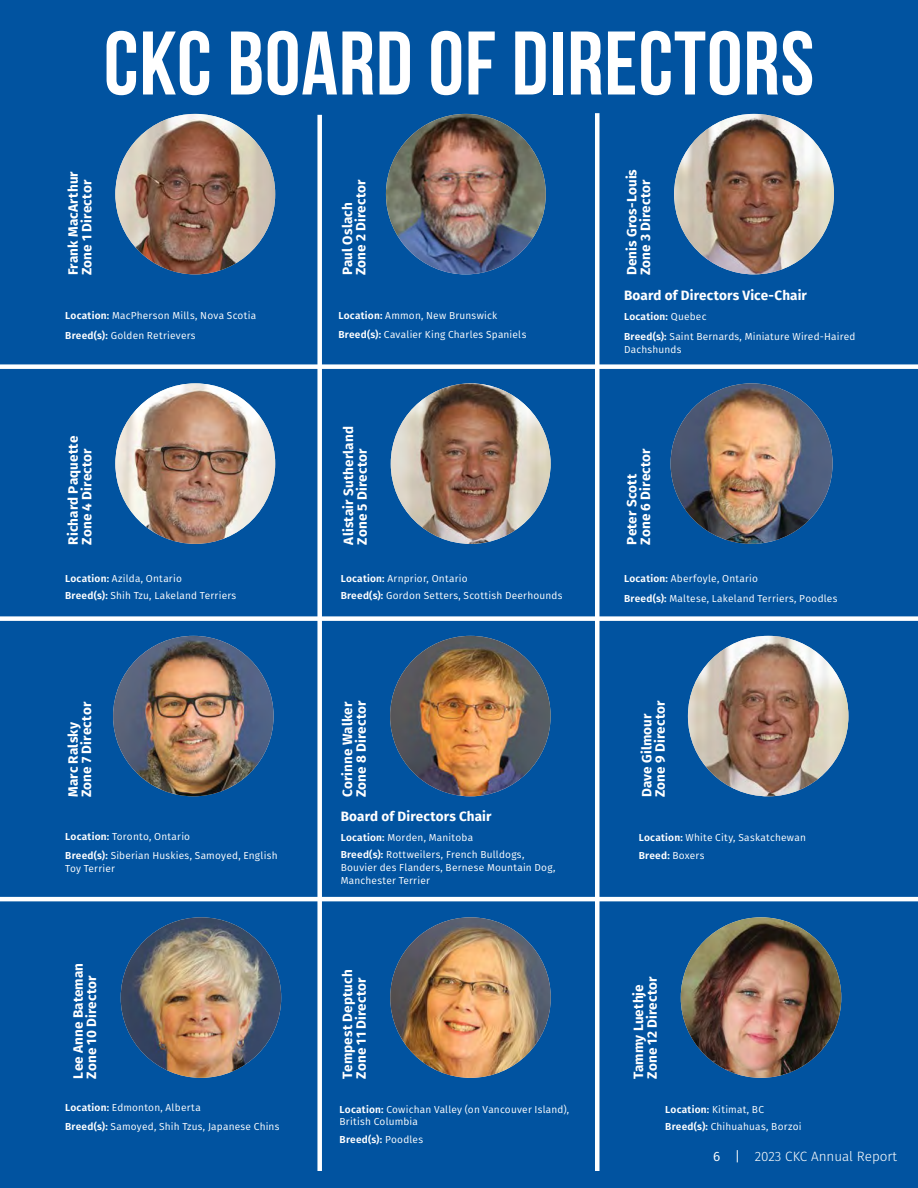
<style>
.page{position:relative;width:918px;height:1188px;background:#fff}
.page>*{position:absolute;margin:0;border:0;box-sizing:border-box;transform-origin:0 0}
.Normal_text{font:700 90px "Bebas Neue";letter-spacing:.01em;color:#fff}
.Normal_text-2{font:700 13.5px "Fira Sans";letter-spacing:.01em;color:#fff}
.t1{font:300 13.5px "Fira Sans";color:#fff}
.Normal_text-3{font:10.2px/12.8px "Fira Sans";letter-spacing:.02em;color:#fff}
.Normal_text-4{font:600 10.2px "Fira Sans";letter-spacing:.025em;color:#fff}
.s1{font-weight:600}
.s2{font-weight:400}
</style>
<div class="page">
<div style="left:0;top:0;width:918px;height:1187px;background:#0153a0"></div>
<img style="left:681px;top:917px;width:160px;height:161px;border-radius:79px">
<img style="left:390px;top:917px;width:161px;height:161px;border-radius:80px">
<img style="left:121px;top:917px;width:160px;height:161px;border-radius:80px">
<img style="left:688px;top:636px;width:160px;height:160px;border-radius:80px">
<img style="left:390px;top:636px;width:161px;height:160px;border-radius:80px">
<img style="left:113px;top:636px;width:161px;height:160px;border-radius:80px">
<div style="left:317px;top:115px;width:5px;height:1056px;background:#fff"></div>
<hr style="left:595px;top:113px;width:4px;height:1058px;background:#fff">
<div style="left:0;top:364px;width:918px;height:5px;background:#fff"></div>
<div style="left:0;top:616px;width:918px;height:5px;background:#fff"></div>
<hr style="left:0;top:897px;width:918px;height:4px;background:#fff">
<img style="left:115px;top:114px;width:160px;height:160px;border-radius:80px">
<img style="left:386px;top:114px;width:160px;height:160px;border-radius:80px">
<img style="left:674px;top:114px;width:160px;height:160px;border-radius:80px">
<img style="left:671px;top:383px;width:162px;height:161px">
<img style="left:115px;top:383px;width:160px;height:161px;border-radius:80px">
<img style="left:391px;top:383px;width:160px;height:161px;border-radius:80px">
<p class="Normal_text" style="left:104px;top:14px;width:712px">CKC BOARD OF DIRECTORS</p>
<p class="Normal_text-2" style="left:62px;top:275px;width:105px;rotate:-90deg">Frank MacArthur</p>
<p class="Normal_text-2" style="left:75px;top:275px;width:97px;rotate:-90deg">Zone 1 Director</p>
<p class="Normal_text-2" style="left:350px;top:275px;width:97px;rotate:-90deg">Zone 2 Director</p>
<p class="Normal_text-2" style="left:621px;top:275px;width:108px;rotate:-90deg">Denis Gros-Louis</p>
<p class="Normal_text-2" style="left:634px;top:275px;width:97px;rotate:-90deg">Zone 3 Director</p>
<p class="Normal_text-2" style="left:336px;top:275px;width:74px;rotate:-90deg">Paul Oslach</p>
<p class="Normal_text-3" style="left:65px;top:308px;width:192px"><span class="s1">Location:</span> MacPherson Mills, Nova Scotia</p>
<p class="Normal_text-3" style="left:65px;top:329px;width:132px"><span class="s1">Breed(s):</span> Golden Retrievers</p>
<p class="Normal_text-2" style="left:62px;top:545px;width:110px;rotate:-90deg">Richard Paquette</p>
<p class="Normal_text-2" style="left:75px;top:545px;width:98px;rotate:-90deg">Zone 4 Director</p>
<p class="Normal_text-3" style="left:65px;top:572px;width:118px"><span class="s1">Location:</span> Azilda, Ontario</p>
<p class="Normal_text-3" style="left:65px;top:589px;width:173px"><span class="s1">Breed(s):</span> Shih Tzu, Lakeland Terriers</p>
<p class="Normal_text-2" style="left:75px;top:797px;width:97px;rotate:-90deg">Zone 7 Director</p>
<p class="Normal_text-2" style="left:62px;top:797px;width:77px;rotate:-90deg">Marc Ralsky</p>
<p class="Normal_text-3" style="left:65px;top:830px;width:126px"><span class="s1">Location:</span> Toronto, Ontario</p>
<p class="Normal_text-3" style="left:65px;top:849px;width:214px"><span class="s1">Breed(s):</span> Siberian Huskies, Samoyed, English<br>Toy Terrier</p>
<p class="Normal_text-2" style="left:67px;top:1079px;width:117px;rotate:-90deg">Lee Anne Bateman</p>
<p class="Normal_text-2" style="left:80px;top:1079px;width:105px;rotate:-90deg">Zone 10 Director</p>
<p class="Normal_text-3" style="left:65px;top:1101px;width:137px"><span class="s1">Location:</span> Edmonton, Alberta</p>
<p class="Normal_text-3" style="left:65px;top:1120px;width:216px"><span class="s1">Breed(s):</span> Samoyed, Shih Tzus, Japanese Chins</p>
<p class="Normal_text-3" style="left:338px;top:308px;width:160px"><span class="s1">Location:</span> Ammon, New Brunswick</p>
<p class="Normal_text-3" style="left:338px;top:328px;width:189px"><span class="s1">Breed(s):</span> Cavalier King Charles Spaniels</p>
<p class="Normal_text-2" style="left:337px;top:545px;width:120px;rotate:-90deg">Alistair Sutherland</p>
<p class="Normal_text-2" style="left:351px;top:545px;width:98px;rotate:-90deg">Zone 5 Director</p>
<p class="Normal_text-3" style="left:341px;top:572px;width:129px"><span class="s1">Location:</span> Arnprior, Ontario</p>
<p class="Normal_text-3" style="left:341px;top:589px;width:223px"><span class="s1">Breed(s):</span> Gordon Setters, Scottish Deerhounds</p>
<p class="Normal_text-2" style="left:336px;top:797px;width:97px;rotate:-90deg">Corinne Walker</p>
<p class="Normal_text-2" style="left:350px;top:797px;width:98px;rotate:-90deg">Zone 8 Director</p>
<p class="Normal_text-2" style="left:341px;top:805px;width:152px">Board of Directors Chair</p>
<p class="Normal_text-3" style="left:341px;top:831px;width:134px"><span class="s1">Location:</span> Morden, Manitoba</p>
<p class="Normal_text-3" style="left:341px;top:848px;width:216px"><span class="s1">Breed(s):</span> Rottweilers, French Bulldogs,<br>Bouvier des Flanders, Bernese Mountain Dog,<br>Manchester Terrier</p>
<p class="Normal_text-2" style="left:624px;top:284px;width:185px">Board of Directors Vice-Chair</p>
<p class="Normal_text-4" style="left:624px;top:308px;width:84px">Location: <span class="s2">Quebec</span></p>
<p class="Normal_text-3" style="left:624px;top:330px;width:233px"><span class="s1">Breed(s):</span> Saint Bernards, Miniature Wired-Haired<br>Dachshunds</p>
<p class="Normal_text-2" style="left:634px;top:545px;width:98px;rotate:-90deg">Zone 6 Director</p>
<p class="Normal_text-2" style="left:621px;top:545px;width:72px;rotate:-90deg">Peter Scott</p>
<p class="Normal_text-3" style="left:624px;top:572px;width:136px"><span class="s1">Location:</span> Aberfoyle, Ontario</p>
<p class="Normal_text-3" style="left:624px;top:592px;width:215px"><span class="s1">Breed(s):</span> Maltese, Lakeland Terriers, Poodles</p>
<p class="Normal_text-2" style="left:649px;top:797px;width:98px;rotate:-90deg">Zone 9 Director</p>
<p class="Normal_text-2" style="left:635px;top:797px;width:85px;rotate:-90deg">Dave Gilmour</p>
<p class="Normal_text-3" style="left:639px;top:831px;width:169px"><span class="s1">Location:</span> White City, Saskatchewan</p>
<p class="Normal_text-4" style="left:639px;top:848px;width:67px">Breed: <span class="s2">Boxers</span></p>
<p class="Normal_text-2" style="left:336px;top:1079px;width:111px;rotate:-90deg">Tempest Deptuch</p>
<p class="Normal_text-2" style="left:350px;top:1079px;width:103px;rotate:-90deg">Zone 11 Director</p>
<p class="Normal_text-2" style="left:627px;top:1079px;width:96px;rotate:-90deg">Tammy Luethje</p>
<p class="Normal_text-2" style="left:641px;top:1079px;width:104px;rotate:-90deg">Zone 12 Director</p>
<p class="Normal_text-3" style="left:340px;top:1103px;width:231px;line-height:12px"><span class="s1">Location:</span> Cowichan Valley (on Vancouver Island),<br>British Columbia</p>
<p class="Normal_text-4" style="left:340px;top:1131px;width:85px">Breed(s): <span class="s2">Poodles</span></p>
<p class="Normal_text-3" style="left:665px;top:1103px;width:100px"><span class="s1">Location:</span> Kitimat, BC</p>
<p class="Normal_text-3" style="left:665px;top:1120px;width:138px"><span class="s1">Breed(s):</span> Chihuahuas, Borzoi</p>
<p class="t1" style="left:713px;top:1147px;width:185px"><span class="s2">6 |</span> 2023 CKC Annual Report</p>
</div>
